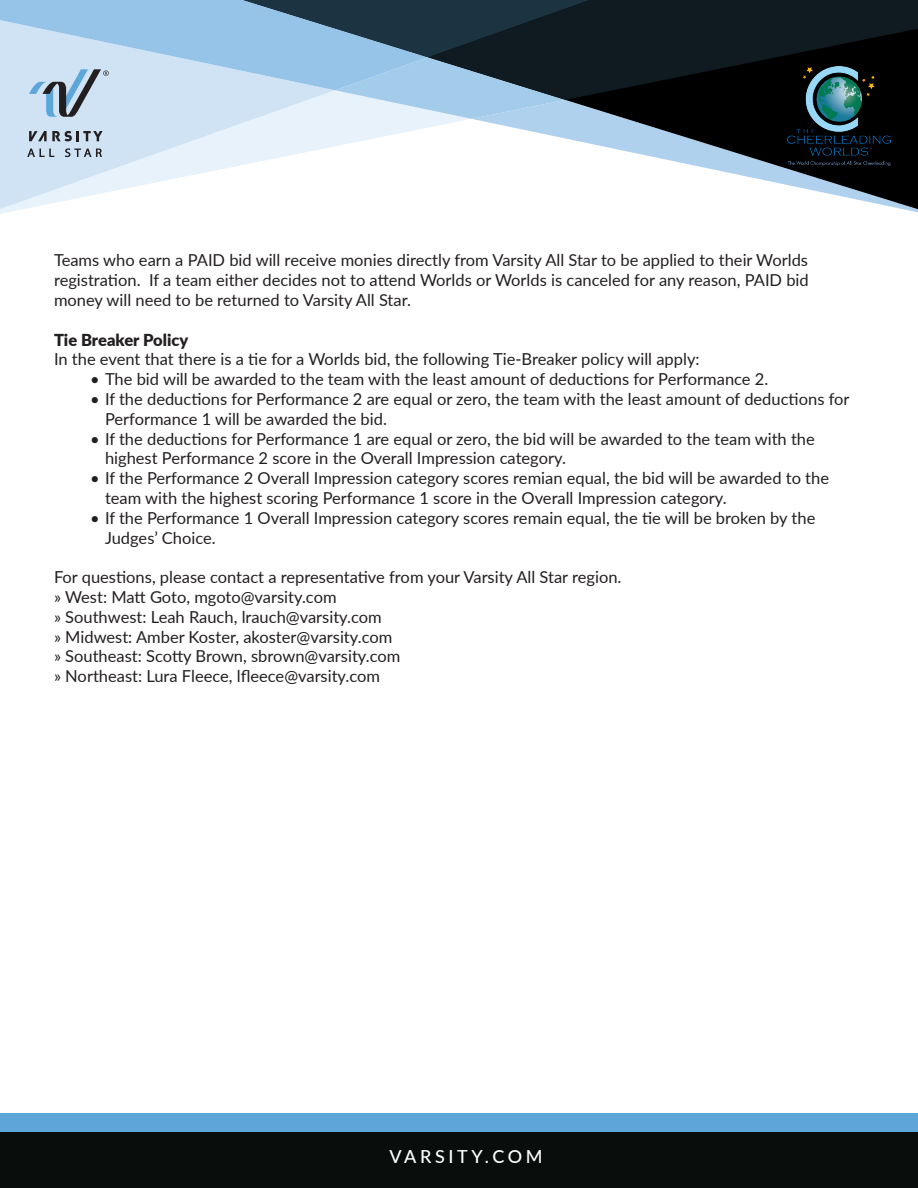
<style>
.page{position:relative;width:918px;height:1188px;background:#fff}
.page>*{position:absolute;margin:0;border:0;box-sizing:border-box;transform-origin:0 0}
.t1{font:500 18px "Lato";letter-spacing:.2em;color:#fff}
.Paragraph_Style_1{font:16.5px/19.8px "Lato";color:#231f20}
.Paragraph_Style_1-2{font:900 16.5px "Lato";color:#231f20}
</style>
<div class="page">
<div style="left:0;top:1132px;width:918px;height:56px;background:#090e0d"></div>
<div style="left:0;top:1113px;width:918px;height:19px;background:#5da6da"></div>
<svg style="left:473px;top:100px;width:445px;height:109px"></svg>
<svg style="left:0;top:119px;width:468px;height:95px"></svg>
<svg style="left:590px;top:0;width:328px;height:100px;fill:#0f1a21"></svg>
<svg style="left:0;top:119px;width:335px;height:90px"></svg>
<img style="left:787px;top:66px;width:103px;height:99px">
<svg style="left:27px;top:149px;width:27px;height:8px"></svg>
<svg style="left:65px;top:148px;width:37px;height:9px"></svg>
<svg style="left:29px;top:131px;width:74px;height:10px"></svg>
<svg style="left:0;top:0;width:590px;height:119px"></svg>
<p class="Paragraph_Style_1" style="left:54px;top:250px;width:756px">Teams who earn a PAID bid will receive monies directly from Varsity All Star to be applied to their Worlds</p>
<p class="Paragraph_Style_1" style="left:54px;top:270px;width:756px">registration. If a team either decides not to attend Worlds or Worlds is canceled for any reason, PAID bid</p>
<p class="Paragraph_Style_1" style="left:54px;top:289px;width:358px">money will need to be returned to Varsity All Star.</p>
<p class="Paragraph_Style_1-2" style="left:54px;top:327px;width:136px">Tie Breaker Policy</p>
<p class="Paragraph_Style_1" style="left:54px;top:349px;width:647px">In the event that there is a tie for a Worlds bid, the following Tie-Breaker policy will apply:</p>
<p class="Paragraph_Style_1" style="left:90px;top:369px;width:680px">• The bid will be awarded to the team with the least amount of deductions for Performance 2.</p>
<p class="Paragraph_Style_1" style="left:105px;top:388px;width:746px;text-indent:-15px">• If the deductions for Performance 2 are equal or zero, the team with the least amount of deductions for<br>Performance 1 will be awarded the bid.</p>
<p class="Paragraph_Style_1" style="left:105px;top:428px;width:711px;text-indent:-15px">• If the deductions for Performance 1 are equal or zero, the bid will be awarded to the team with the highest Performance 2 score in the Overall Impression category.</p>
<p class="Paragraph_Style_1" style="left:105px;top:468px;width:726px;text-indent:-15px">• If the Performance 2 Overall Impression category scores remian equal, the bid will be awarded to the team with the highest scoring Performance 1 score in the Overall Impression category.</p>
<p class="Paragraph_Style_1" style="left:105px;top:507px;width:712px;text-indent:-15px">• If the Performance 1 Overall Impression category scores remain equal, the tie will be broken by the<br>Judges’ Choice.</p>
<p class="Paragraph_Style_1" style="left:54px;top:567px;width:569px">For questions, please contact a representative from your Varsity All Star region.</p>
<p class="Paragraph_Style_1" style="left:54px;top:586px;width:284px">» West: Matt Goto, mgoto@varsity.com</p>
<p class="Paragraph_Style_1" style="left:54px;top:606px;width:329px">» Southwest: Leah Rauch, lrauch@varsity.com</p>
<p class="Paragraph_Style_1" style="left:54px;top:626px;width:340px">» Midwest: Amber Koster, akoster@varsity.com</p>
<p class="Paragraph_Style_1" style="left:54px;top:646px;width:348px">» Southeast: Scotty Brown, sbrown@varsity.com</p>
<p class="Paragraph_Style_1" style="left:54px;top:666px;width:328px">» Northeast: Lura Fleece, lfleece@varsity.com</p>
<p class="t1" style="left:389px;top:1143px;width:155px">VARSITY.COM</p>
</div>
